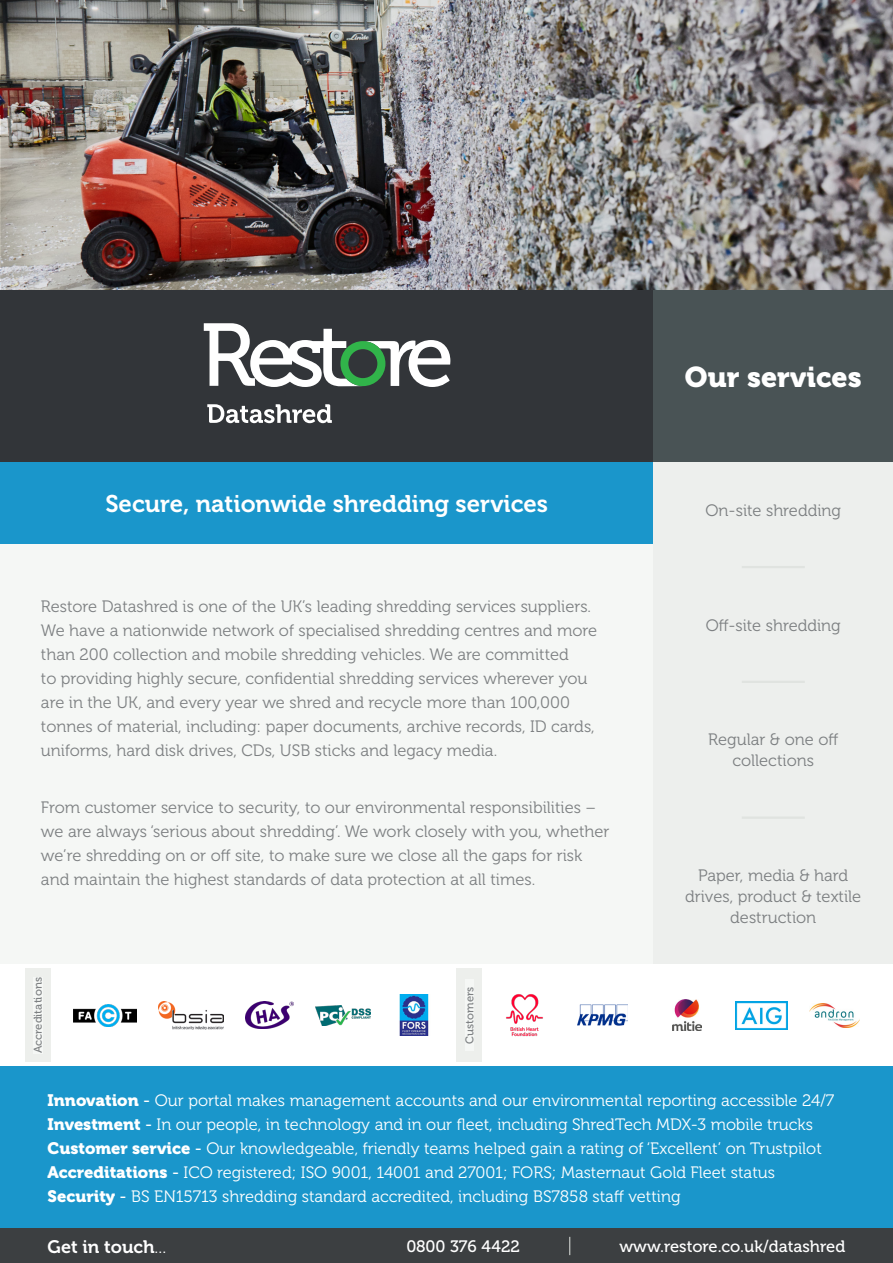
<style>
.page{position:relative;width:893px;height:1263px;background:#fff}
.page>*{position:absolute;margin:0;border:0;box-sizing:border-box;transform-origin:0 0}
.t1{font:28.5px "Museo 900";color:#fff}
.t2{font:24px "Museo 700";color:#fff}
.t3{font:18px "Museo 700";color:#fff}
.t4{font:16.5px/24px "Museo 300";color:#7d8082}
.t5{font:16.5px "Museo 300";color:#fff}
.t6{font:16.5px/21px "Museo 300";color:#7c7f81;text-align:center}
.t7{font:16.5px "Museo 500";color:#fff}
.t8{font:11.25px "Museo 500";color:#7d8082}
.s1{font-family:"Museo 900"}
.s2{font-family:"Museo 500"}
.s3{font-family:"Museo 300"}
</style>
<div class="page">
<div style="left:0;top:1066px;width:893px;height:163px;background:#1a96cb"></div>
<div style="left:1px;top:289px;width:653px;height:173px;background:#323539"></div>
<div style="left:0;top:544px;width:654px;height:420px;background:#f5f7f5"></div>
<div style="left:0;top:462px;width:654px;height:82px;background:#1a96cb"></div>
<div style="left:654px;top:289px;width:239px;height:173px;background:#495355"></div>
<div style="left:654px;top:462px;width:239px;height:502px;background:#edefed"></div>
<hr style="left:742px;top:816px;width:63px;height:3px;background:#e0e3e0">
<hr style="left:742px;top:681px;width:63px;height:2px;background:#e0e3e0">
<hr style="left:742px;top:566px;width:63px;height:2px;background:#e0e3e0">
<img style="left:810px;top:1003px;width:49px;height:24px">
<img style="left:399px;top:995px;width:30px;height:41px">
<img style="left:673px;top:1000px;width:29px;height:31px">
<div style="left:25px;top:968px;width:26px;height:94px;background:#edefec"></div>
<div style="left:33px;top:977px;width:10px;height:77px;background:#f5f7f5"></div>
<div style="left:457px;top:968px;width:25px;height:94px;background:#edefec"></div>
<div style="left:465px;top:979px;width:9px;height:72px;background:#f5f7f5"></div>
<img style="left:1px;top:0;width:892px;height:289px">
<svg style="left:207px;top:404px;width:125px;height:19px"></svg>
<svg style="left:204px;top:323px;width:246px;height:64px"></svg>
<div style="left:0;top:1229px;width:893px;height:34px;background:#3c3f41"></div>
<svg style="left:569px;top:1237px;width:1px;height:18px"></svg>
<img style="left:73px;top:1004px;width:63px;height:22px">
<img style="left:245px;top:1001px;width:48px;height:28px">
<img style="left:506px;top:994px;width:37px;height:43px">
<img style="left:578px;top:1004px;width:50px;height:22px">
<img style="left:735px;top:1001px;width:52px;height:28px">
<img style="left:316px;top:1005px;width:55px;height:20px">
<img style="left:159px;top:1001px;width:64px;height:28px">
<p class="t2" style="left:105px;top:491px;width:444px">Secure, nationwide shredding services</p>
<p class="t4" style="left:41px;top:595px;width:558px">Restore Datashred is one of the UK’s leading shredding services suppliers.<br>We have a nationwide network of specialised shredding centres and more than 200 collection and mobile shredding vehicles. We are committed<br>to providing highly secure, confidential shredding services wherever you are in the UK, and every year we shred and recycle more than 100,000 tonnes of material, including: paper documents, archive records, ID cards, uniforms, hard disk drives, CDs, USB sticks and legacy media.</p>
<p class="t4" style="left:41px;top:795px;width:570px">From customer service to security, to our environmental responsibilities – we are always ‘serious about shredding’. We work closely with you, whether we’re shredding on or off site, to make sure we close all the gaps for risk and maintain the highest standards of data protection at all times.</p>
<p class="t8" style="left:32px;top:1053px;width:77px;rotate:-90deg">Accreditations</p>
<p class="t8" style="left:464px;top:1044px;width:58px;rotate:-90deg">Customers</p>
<p class="t1" style="left:685px;top:360px;width:178px">Our services</p>
<p class="t6" style="left:705px;top:500px;width:137px">On-site shredding</p>
<p class="t6" style="left:706px;top:615px;width:137px">Off-site shredding</p>
<p class="t6" style="left:708px;top:730px;width:132px">Regular &amp; one off collections</p>
<p class="t6" style="left:685px;top:865px;width:178px">Paper, media &amp; hard drives, product &amp; textile destruction</p>
<p class="t5" style="left:48px;top:1091px;width:788px"><span class="s1">Innovation</span> <span class="s2">-</span> Our portal makes management accounts and our environmental reporting accessible 24/7</p>
<p class="t5" style="left:48px;top:1115px;width:767px"><span class="s1">Investment</span> <span class="s2">-</span> In our people, in technology and in our fleet, including ShredTech MDX-3 mobile trucks</p>
<p class="t5" style="left:48px;top:1139px;width:776px"><span class="s1">Customer service</span> <span class="s2">-</span> Our knowledgeable, friendly teams helped gain a rating of ‘Excellent’ on Trustpilot</p>
<p class="t5" style="left:48px;top:1163px;width:729px"><span class="s1">Accreditations</span> <span class="s2">-</span> ICO registered; ISO 9001, 14001 and 27001; FORS; Masternaut Gold Fleet status</p>
<p class="t5" style="left:48px;top:1187px;width:634px"><span class="s1">Security</span> <span class="s2">-</span> BS EN15713 shredding standard accredited, including BS7858 staff vetting</p>
<p class="t3" style="left:48px;top:1236px;width:120px">Get in touch<span class="s3">...</span></p>
<p class="t7" style="left:406px;top:1237px;width:115px">0800 376 4422</p>
<p class="t7" style="left:619px;top:1237px;width:227px">www.restore.co.uk/datashred</p>
</div>
